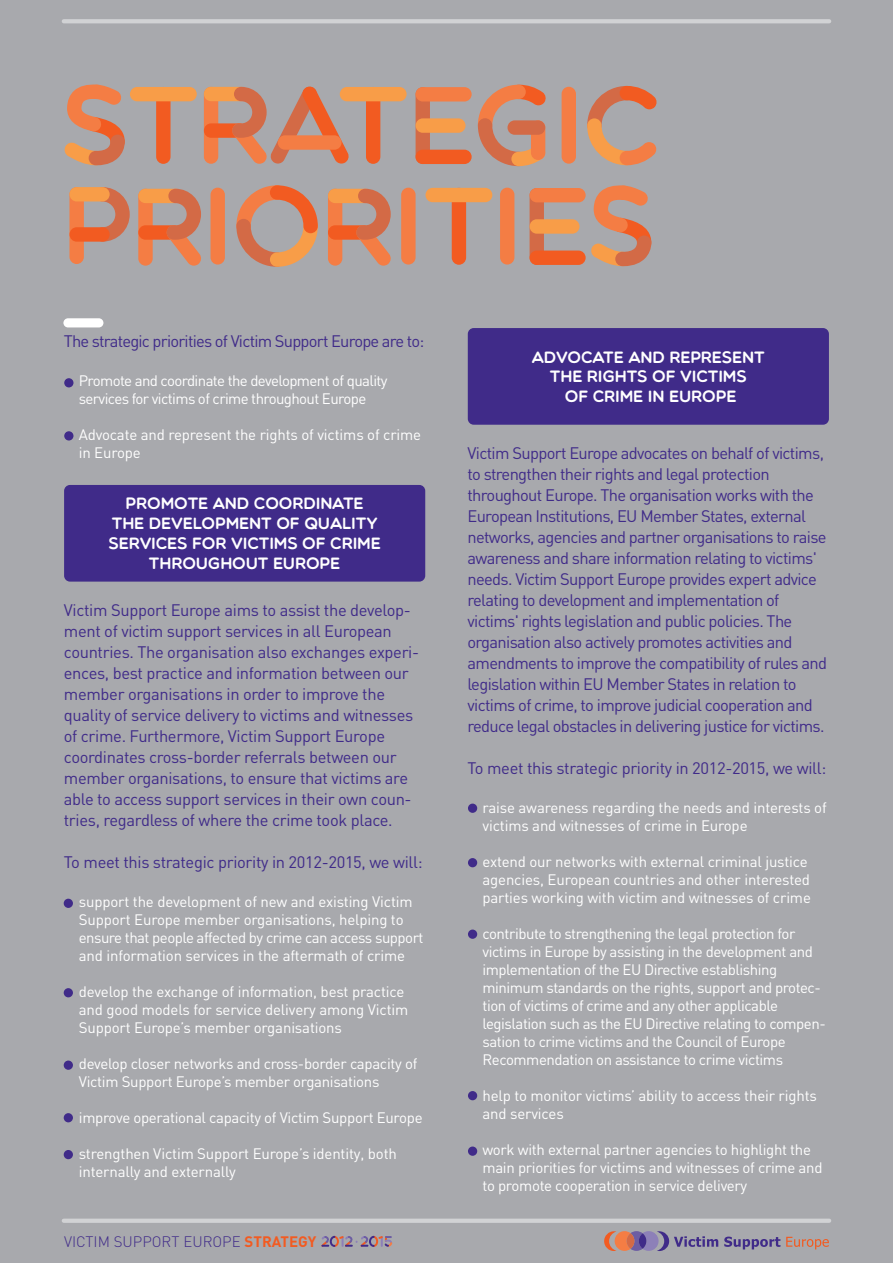
<style>
.page{position:relative;width:893px;height:1263px;background:#a8a9ad}
.page>*{position:absolute;margin:0;border:0;box-sizing:border-box;transform-origin:0 0}
.t1{font:16.5px/21px "DIN";letter-spacing:-.04em;color:#402b89}
.t2{font:16.5px/21px "DIN";letter-spacing:-.02em;color:#402b89}
.t3{font:16.5px/19.8px "Multicolore";letter-spacing:-.01em;color:#fff;text-align:center}
.t4{font:15px/18px "DIN";letter-spacing:-.02em;color:#fff}
.t5{font:15px/18px "DIN";letter-spacing:-.04em;color:#fff}
.t6{font:300 15px "DIN";color:#402b89}
.s1{font-weight:700;color:#f25b21}
</style>
<div class="page">
<svg style="left:724px;top:1236px;width:56px;height:13px"></svg>
<svg style="left:786px;top:1237px;width:43px;height:12px"></svg>
<svg style="left:604px;top:1231px;width:114px;height:20px"></svg>
<svg style="left:639px;top:1233px;width:7px;height:16px"></svg>
<svg style="left:321px;top:1236px;width:71px;height:11px"></svg>
<div style="left:64px;top:1218px;width:765px;height:5px;background:#d1d2d4"></div>
<hr style="left:64px;top:19px;width:765px;height:4px;background:#d1d2d4">
<div style="left:63px;top:318px;width:40px;height:9px;background:#fff;border-radius:5px"></div>
<div style="left:64px;top:378px;width:9px;height:9px;background:#402b89;border-radius:50%"></div>
<div style="left:64px;top:431px;width:9px;height:9px;background:#402b89;border-radius:50%"></div>
<div style="left:64px;top:485px;width:361px;height:97px;background:#402b89;border-radius:6px"></div>
<div style="left:468px;top:328px;width:361px;height:97px;background:#402b89;border-radius:6px"></div>
<div style="left:64px;top:899px;width:9px;height:9px;background:#402b89;border-radius:50%"></div>
<div style="left:468px;top:804px;width:9px;height:9px;background:#402b89;border-radius:50%"></div>
<div style="left:468px;top:858px;width:9px;height:9px;background:#402b89;border-radius:50%"></div>
<div style="left:468px;top:929px;width:9px;height:10px;background:#402b89;border-radius:50%"></div>
<div style="left:468px;top:1091px;width:9px;height:9px;background:#402b89;border-radius:50%"></div>
<div style="left:468px;top:1146px;width:9px;height:10px;background:#402b89;border-radius:50%"></div>
<div style="left:64px;top:988px;width:9px;height:9px;background:#402b89;border-radius:50%"></div>
<div style="left:64px;top:1060px;width:9px;height:10px;background:#402b89;border-radius:50%"></div>
<div style="left:64px;top:1150px;width:9px;height:9px;background:#402b89;border-radius:50%"></div>
<div style="left:64px;top:1113px;width:9px;height:9px;background:#402b89;border-radius:50%"></div>
<svg style="left:236px;top:185px;width:82px;height:82px"></svg>
<div style="left:69px;top:187px;width:15px;height:77px;background:#f47d44;border-radius:7px"></div>
<svg style="left:95px;top:187px;width:35px;height:55px"></svg>
<div style="left:69px;top:227px;width:41px;height:15px;background:#f25b21;border-radius:7px"></div>
<div style="left:69px;top:187px;width:41px;height:14px;background:#f89d48;border-radius:7px"></div>
<div style="left:562px;top:87px;width:14px;height:77px;background:#f47d44;border-radius:7px"></div>
<div style="left:211px;top:188px;width:14px;height:77px;background:#f47d44;border-radius:7px"></div>
<div style="left:401px;top:188px;width:15px;height:77px;background:#f47d44;border-radius:7px"></div>
<div style="left:500px;top:188px;width:14px;height:77px;background:#f47d44;border-radius:7px"></div>
<svg style="left:478px;top:85px;width:68px;height:81px"></svg>
<div style="left:531px;top:120px;width:14px;height:40px;background:#f47d44;border-radius:7px"></div>
<div style="left:507px;top:120px;width:38px;height:15px;background:#d36a46;border-radius:7px"></div>
<div style="left:156px;top:87px;width:15px;height:77px;background:#f25b21;border-radius:7px"></div>
<div style="left:130px;top:87px;width:67px;height:14px;background:#f89d48;border-radius:7px"></div>
<div style="left:366px;top:87px;width:14px;height:77px;background:#f25b21;border-radius:7px"></div>
<div style="left:340px;top:87px;width:67px;height:14px;background:#f89d48;border-radius:7px"></div>
<div style="left:452px;top:188px;width:14px;height:77px;background:#f25b21;border-radius:7px"></div>
<div style="left:425px;top:188px;width:67px;height:14px;background:#f89d48;border-radius:7px"></div>
<svg style="left:591px;top:185px;width:60px;height:81px"></svg>
<svg style="left:64px;top:84px;width:61px;height:81px"></svg>
<div style="left:138px;top:189px;width:15px;height:77px;background:#f47d44;border-radius:7px"></div>
<div style="left:138px;top:225px;width:43px;height:15px;background:#f25b21;border-radius:7px"></div>
<div style="left:138px;top:189px;width:45px;height:14px;background:#f89d48;border-radius:7px"></div>
<svg style="left:166px;top:189px;width:35px;height:77px"></svg>
<div style="left:328px;top:189px;width:14px;height:77px;background:#f47d44;border-radius:7px"></div>
<div style="left:328px;top:225px;width:43px;height:15px;background:#f25b21;border-radius:7px"></div>
<div style="left:328px;top:189px;width:44px;height:14px;background:#f89d48;border-radius:7px"></div>
<svg style="left:355px;top:189px;width:36px;height:77px"></svg>
<div style="left:204px;top:87px;width:14px;height:77px;background:#f47d44;border-radius:7px"></div>
<div style="left:204px;top:123px;width:43px;height:15px;background:#f25b21;border-radius:7px"></div>
<div style="left:204px;top:87px;width:44px;height:14px;background:#f89d48;border-radius:7px"></div>
<div style="left:416px;top:87px;width:14px;height:77px;background:#d36a46;border-radius:7px"></div>
<div style="left:416px;top:87px;width:56px;height:15px;background:#f47d44;border-radius:7px"></div>
<div style="left:416px;top:150px;width:56px;height:14px;background:#f25b21;border-radius:7px"></div>
<div style="left:416px;top:118px;width:49px;height:15px;background:#f89d48;border-radius:7px"></div>
<div style="left:530px;top:188px;width:14px;height:77px;background:#d36a46;border-radius:7px"></div>
<div style="left:530px;top:188px;width:56px;height:14px;background:#f47d44;border-radius:7px"></div>
<div style="left:530px;top:251px;width:56px;height:14px;background:#f25b21;border-radius:7px"></div>
<div style="left:530px;top:219px;width:49px;height:15px;background:#f89d48;border-radius:7px"></div>
<svg style="left:231px;top:86px;width:119px;height:78px"></svg>
<div style="left:278px;top:135px;width:64px;height:15px;background:#f47d44;border-radius:7px"></div>
<svg style="left:587px;top:86px;width:70px;height:79px"></svg>
<p class="t1" style="left:64px;top:331px;width:362px">The strategic priorities of Victim Support Europe are to:</p>
<p class="t5" style="left:79px;top:372px;width:310px">Promote and coordinate the development of quality services for victims of crime throughout Europe</p>
<p class="t4" style="left:79px;top:426px;width:344px">Advocate and represent the rights of victims of crime in Europe</p>
<p class="t3" style="left:108px;top:493px;width:274px">PROMOTE AND COORDINATE<br>THE DEVELOPMENT OF QUALITY<br>SERVICES FOR VICTIMS OF CRIME<br>THROUGHOUT EUROPE</p>
<p class="t2" style="left:64px;top:599px;width:357px">Victim Support Europe aims to assist the develop&shy;ment of victim support services in all European countries. The organisation also exchanges experi&shy;ences, best practice and information between our member organisations in order to improve the quality of service delivery to victims and witnesses of crime. Furthermore, Victim Support Europe coordinates cross-border referrals between our member organisations, to ensure that victims are able to access support services in their own coun&shy;tries, regardless of where the crime took place.</p>
<p class="t2" style="left:64px;top:851px;width:360px">To meet this strategic priority in 2012-2015, we will:</p>
<p class="t4" style="left:79px;top:892px;width:346px">support the development of new and existing Victim Support Europe member organisations, helping to ensure that people affected by crime can access support and information services in the aftermath of crime</p>
<p class="t4" style="left:79px;top:982px;width:331px">develop the exchange of information, best practice and good models for service delivery among Victim<br>Support Europe’s member organisations</p>
<p class="t4" style="left:79px;top:1054px;width:340px">develop closer networks and cross-border capacity of<br>Victim Support Europe’s member organisations</p>
<p class="t4" style="left:79px;top:1108px;width:345px">improve operational capacity of Victim Support Europe</p>
<p class="t4" style="left:79px;top:1144px;width:320px">strengthen Victim Support Europe’s identity, both internally and externally</p>
<p class="t6" style="left:64px;top:1232px;width:254px">VICTIM SUPPORT EUROPE <span class="s1">STRATEGY</span></p>
<p class="t3" style="left:532px;top:346px;width:234px">ADVOCATE AND REPRESENT<br>THE RIGHTS OF VICTIMS<br>OF CRIME IN EUROPE</p>
<p class="t1" style="left:467px;top:442px;width:361px">Victim Support Europe advocates on behalf of victims, to strengthen their rights and legal protection throughout Europe. The organisation works with the European Institutions, EU Member States, external networks, agencies and partner organisations to raise awareness and share information relating to victims' needs. Victim Support Europe provides expert advice relating to development and implementation of victims' rights legislation and public policies. The organisation also actively promotes activities and amendments to improve the compatibility of rules and legislation within EU Member States in relation to victims of crime, to improve judicial cooperation and reduce legal obstacles in delivering justice for victims.</p>
<p class="t2" style="left:467px;top:757px;width:360px">To meet this strategic priority in 2012-2015, we will:</p>
<p class="t4" style="left:482px;top:798px;width:346px">raise awareness regarding the needs and interests of victims and witnesses of crime in Europe</p>
<p class="t4" style="left:482px;top:852px;width:330px">extend our networks with external criminal justice agencies, European countries and other interested parties working with victim and witnesses of crime</p>
<p class="t4" style="left:482px;top:924px;width:345px">contribute to strengthening the legal protection for victims in Europe by assisting in the development and implementation of the EU Directive establishing minimum standards on the rights, support and protec&shy;tion of victims of crime and any other applicable legislation such as the EU Directive relating to compen&shy;sation to crime victims and the Council of Europe Recommendation on assistance to crime victims</p>
<p class="t4" style="left:482px;top:1086px;width:336px">help to monitor victims’ ability to access their rights and services</p>
<p class="t4" style="left:482px;top:1140px;width:342px">work with external partner agencies to highlight the main priorities for victims and witnesses of crime and to promote cooperation in service delivery</p>
</div>
